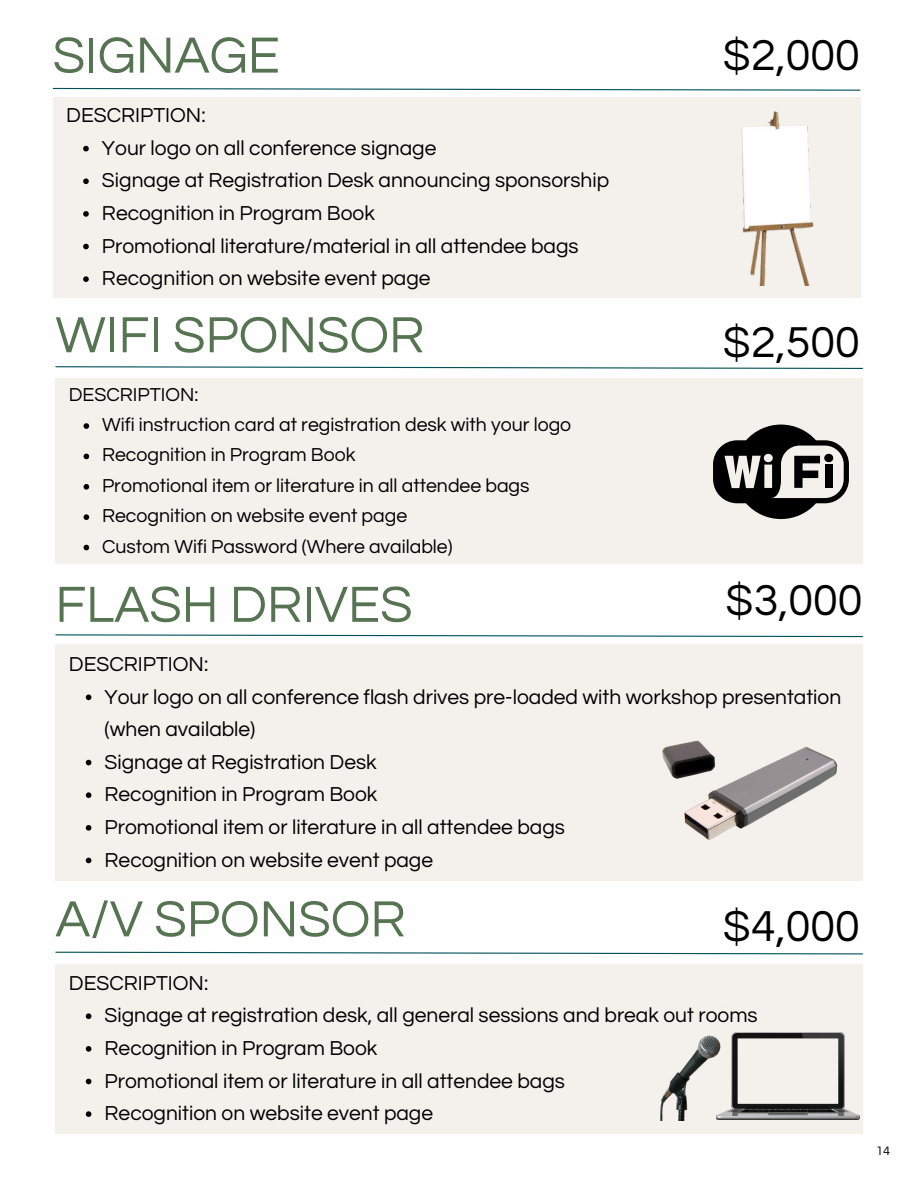
<style>
.page{position:relative;width:918px;height:1188px;background:#fff}
.page>*{position:absolute;margin:0;border:0;box-sizing:border-box;transform-origin:0 0}
.t1{font:52.8px "Questrial";color:#567452}
.t2{font:45px "Questrial";color:#000}
.t3{font:21px/32.7px "Questrial";color:#000}
.t4{font:19.5px/30.3px "Questrial";color:#000}
.t5{font:12.75px "Questrial";color:#000}
</style>
<div class="page">
<div style="left:55px;top:644px;width:808px;height:237px;background:#f4f0ec"></div>
<svg style="left:55px;top:634px;width:808px;height:4px"></svg>
<div style="left:55px;top:964px;width:808px;height:170px;background:#f4f0ec"></div>
<svg style="left:55px;top:951px;width:808px;height:4px"></svg>
<img style="left:662px;top:740px;width:176px;height:100px">
<img style="left:725px;top:1032px;width:135px;height:88px">
<img style="left:661px;top:1035px;width:64px;height:85px">
<div style="left:53px;top:97px;width:807px;height:201px;background:#f4f0ec"></div>
<svg style="left:52px;top:87px;width:809px;height:4px"></svg>
<img style="left:741px;top:111px;width:73px;height:175px">
<svg style="left:86px;top:695px;width:5px;height:5px"></svg>
<svg style="left:86px;top:760px;width:5px;height:5px"></svg>
<svg style="left:86px;top:792px;width:5px;height:6px"></svg>
<svg style="left:86px;top:825px;width:5px;height:6px"></svg>
<svg style="left:86px;top:858px;width:5px;height:5px"></svg>
<svg style="left:86px;top:1013px;width:5px;height:6px"></svg>
<svg style="left:86px;top:1046px;width:5px;height:6px"></svg>
<svg style="left:86px;top:1079px;width:5px;height:5px"></svg>
<svg style="left:86px;top:1111px;width:5px;height:6px"></svg>
<svg style="left:83px;top:146px;width:6px;height:5px"></svg>
<svg style="left:83px;top:178px;width:6px;height:6px"></svg>
<svg style="left:83px;top:211px;width:6px;height:6px"></svg>
<svg style="left:83px;top:244px;width:6px;height:5px"></svg>
<svg style="left:83px;top:276px;width:6px;height:6px"></svg>
<div style="left:55px;top:378px;width:808px;height:185px;background:#f4f0ec"></div>
<svg style="left:55px;top:366px;width:808px;height:3px"></svg>
<svg style="left:713px;top:425px;width:136px;height:94px"></svg>
<svg style="left:84px;top:423px;width:5px;height:6px"></svg>
<svg style="left:84px;top:454px;width:5px;height:5px"></svg>
<svg style="left:84px;top:484px;width:5px;height:6px"></svg>
<svg style="left:84px;top:514px;width:5px;height:6px"></svg>
<svg style="left:84px;top:545px;width:5px;height:5px"></svg>
<h1 class="t1" style="left:53px;top:29px;width:229px">SIGNAGE</h1>
<p class="t3" style="left:66px;top:99px;width:141px">DESCRIPTION:</p>
<p class="t3" style="left:102px;top:132px;width:509px">Your logo on all conference signage<br>Signage at Registration Desk announcing sponsorship Recognition in Program Book<br>Promotional literature/material in all attendee bags Recognition on website event page</p>
<h1 class="t1" style="left:55px;top:309px;width:371px">WIFI SPONSOR</h1>
<p class="t4" style="left:69px;top:380px;width:131px">DESCRIPTION:</p>
<p class="t4" style="left:102px;top:410px;width:471px">Wifi instruction card at registration desk with your logo Recognition in Program Book<br>Promotional item or literature in all attendee bags Recognition on website event page<br>Custom Wifi Password (Where available)</p>
<h1 class="t1" style="left:55px;top:579px;width:359px">FLASH DRIVES</h1>
<p class="t3" style="left:69px;top:648px;width:141px">DESCRIPTION:</p>
<h2 class="t2" style="left:723px;top:33px;width:139px">$2,000</h2>
<h2 class="t2" style="left:723px;top:320px;width:139px">$2,500</h2>
<h2 class="t2" style="left:725px;top:578px;width:139px">$3,000</h2>
<p class="t3" style="left:105px;top:681px;width:738px">Your logo on all conference flash drives pre-loaded with workshop presentation (when available)<br>Signage at Registration Desk<br>Recognition in Program Book<br>Promotional item or literature in all attendee bags<br>Recognition on website event page</p>
<h1 class="t1" style="left:55px;top:893px;width:352px">A/V SPONSOR</h1>
<p class="t3" style="left:69px;top:967px;width:141px">DESCRIPTION:</p>
<h2 class="t2" style="left:723px;top:904px;width:139px">$4,000</h2>
<p class="t3" style="left:105px;top:1000px;width:655px">Signage at registration desk, all general sessions and break out rooms Recognition in Program Book<br>Promotional item or literature in all attendee bags<br>Recognition on website event page</p>
<p class="t5" style="left:876px;top:1144px;width:15px">14</p>
</div>
